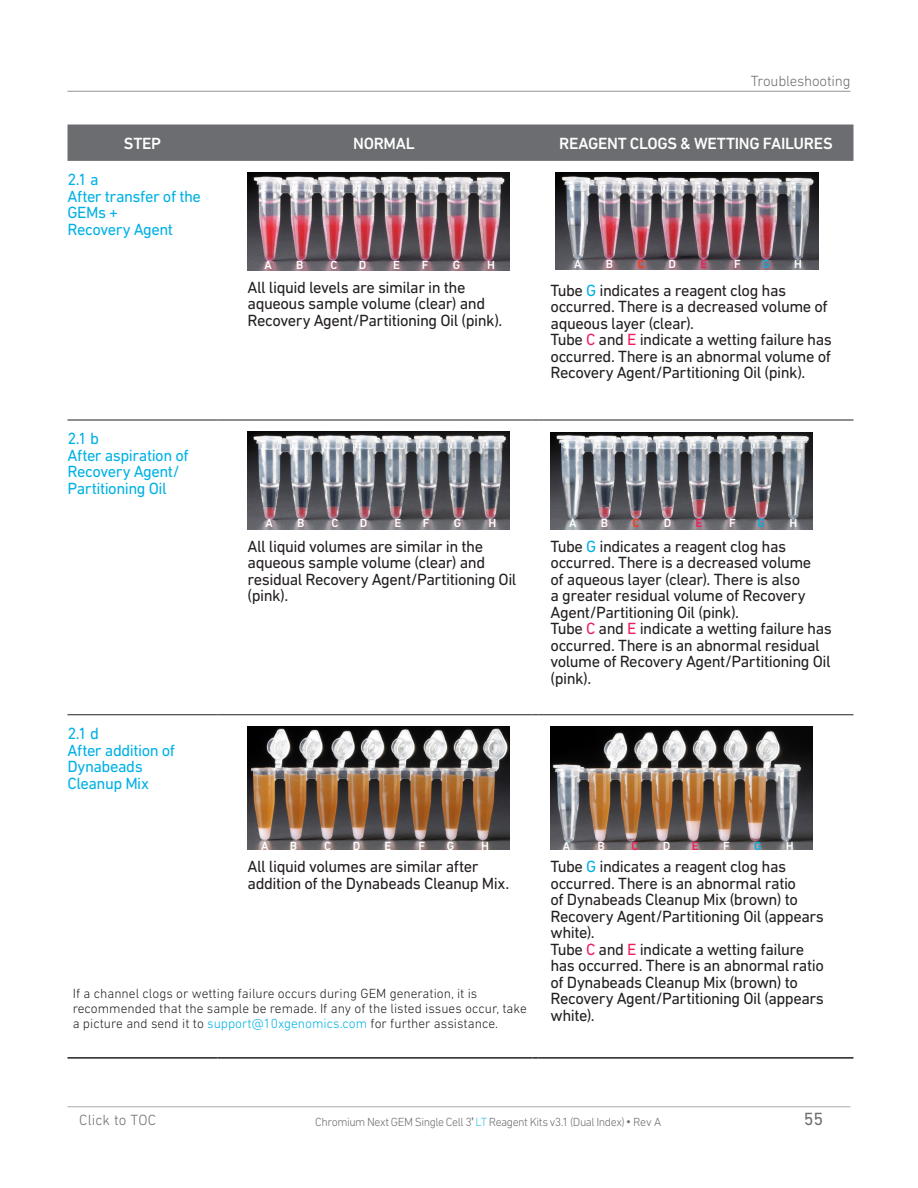
<style>
.page{position:relative;width:918px;height:1188px;background:#fff}
.page>*{position:absolute;margin:0;border:0;box-sizing:border-box;transform-origin:0 0}
.t1{font:18px "DIN Next LT Pro";color:#6c6d70}
.Table_1_Body{font:16.5px/16.5px "DIN Next LT Pro";letter-spacing:-.03em;color:#231f20}
.Table_1_Body-2{font:16.5px/16.5px "DIN Next LT Pro";letter-spacing:-.03em;color:#00b1e5}
.Table_1_Header{font:500 16.5px "DIN Next LT Pro";letter-spacing:-.02em;color:#fff}
.Eyebrow{font:300 15px "DIN Next LT Pro";letter-spacing:-.01em;color:#6c6d70}
.Eyebrow-2{font:300 15px "DIN Next LT Pro";letter-spacing:.01em;color:#6c6d70}
.Table_Paragraph{font:300 13.5px/15px "DIN Next LT Pro";color:#231f20}
.t2{font:300 12px "DIN Next LT Pro";letter-spacing:-.04em;color:#6c6d70}
.Sub_Section_Header{font:500 12px "DIN Next LT Pro";color:#fff}
.Sub_Section_Header-2{font:500 12px "DIN Next LT Pro";color:#ee1e5b}
.Sub_Section_Header-3{font:500 12px "DIN Next LT Pro";color:#00b1e5}
.Sub_Section_Header-4{font:500 12px "DIN Next LT Pro";color:#ff3418}
.s1{color:#00b1e5}
.s2{color:#ee1e5b}
.s3{font-family:"Arial";font-weight:400}
.s4{color:#33c4eb}
</style>
<div class="page">
<hr style="left:68px;top:1106px;width:782px;height:1px;background:#a8a9ad">
<div style="left:68px;top:124px;width:786px;height:37px;background:#6c6d70"></div>
<hr style="left:68px;top:420px;width:150px;height:1px;background:#231f20">
<hr style="left:68px;top:714px;width:150px;height:1px;background:#231f20">
<hr style="left:218px;top:420px;width:314px;height:1px;background:#231f20">
<hr style="left:538px;top:420px;width:316px;height:1px;background:#231f20">
<hr style="left:218px;top:714px;width:314px;height:1px;background:#231f20">
<hr style="left:538px;top:714px;width:316px;height:1px;background:#231f20">
<hr style="left:68px;top:1057px;width:150px;height:2px;background:#231f20">
<hr style="left:218px;top:1057px;width:314px;height:2px;background:#231f20">
<svg style="left:532px;top:1057px;width:6px;height:2px"></svg>
<hr style="left:538px;top:1057px;width:316px;height:2px;background:#231f20">
<img style="left:248px;top:173px;width:262px;height:97px">
<img style="left:248px;top:432px;width:262px;height:97px">
<img style="left:550px;top:432px;width:263px;height:97px">
<img style="left:248px;top:727px;width:262px;height:123px">
<img style="left:550px;top:727px;width:263px;height:123px">
<img style="left:556px;top:172px;width:262px;height:97px">
<hr style="left:68px;top:91px;width:782px;height:1px;background:#939598">
<p class="Eyebrow" style="left:751px;top:73px;width:101px">Troubleshooting</p>
<p class="Table_1_Header" style="left:124px;top:134px;width:39px">STEP</p>
<p class="Table_1_Header" style="left:353px;top:134px;width:63px">NORMAL</p>
<p class="Table_1_Header" style="left:559px;top:134px;width:275px">REAGENT CLOGS &amp; WETTING FAILURES</p>
<p class="Table_1_Body-2" style="left:68px;top:171px;width:33px">2.1 a</p>
<p class="Table_1_Body-2" style="left:68px;top:188px;width:135px">After transfer of the<br>GEMs +<br>Recovery Agent</p>
<p class="Table_1_Body-2" style="left:68px;top:430px;width:33px">2.1 b</p>
<p class="Table_1_Body-2" style="left:68px;top:447px;width:123px">After aspiration of<br>Recovery Agent/</p>
<p class="Table_1_Body-2" style="left:68px;top:480px;width:101px">Partitioning Oil</p>
<p class="Table_1_Body-2" style="left:68px;top:725px;width:33px">2.1 d</p>
<p class="Table_1_Body-2" style="left:68px;top:742px;width:109px">After addition of<br>Dynabeads<br>Cleanup Mix</p>
<p class="Sub_Section_Header" style="left:264px;top:258px;width:9px">A</p>
<p class="Sub_Section_Header" style="left:296px;top:258px;width:9px">B</p>
<p class="Sub_Section_Header" style="left:330px;top:258px;width:8px">C</p>
<p class="Sub_Section_Header" style="left:359px;top:258px;width:9px">D</p>
<p class="Sub_Section_Header" style="left:393px;top:258px;width:8px">E</p>
<p class="Sub_Section_Header" style="left:422px;top:258px;width:8px">F</p>
<p class="Sub_Section_Header" style="left:453px;top:258px;width:9px">G</p>
<p class="Sub_Section_Header" style="left:487px;top:258px;width:9px">H</p>
<p class="Sub_Section_Header" style="left:574px;top:257px;width:9px">A</p>
<p class="Sub_Section_Header" style="left:606px;top:257px;width:9px">B</p>
<p class="Sub_Section_Header-4" style="left:637px;top:257px;width:8px">C</p>
<p class="Sub_Section_Header" style="left:669px;top:257px;width:9px">D</p>
<p class="Sub_Section_Header-2" style="left:700px;top:257px;width:8px">E</p>
<p class="Sub_Section_Header" style="left:734px;top:257px;width:8px">F</p>
<p class="Sub_Section_Header-3" style="left:763px;top:257px;width:9px">G</p>
<p class="Sub_Section_Header" style="left:794px;top:257px;width:9px">H</p>
<p class="Table_1_Body" style="left:248px;top:279px;width:256px">All liquid levels are similar in the aqueous sample volume (clear) and<br>Recovery Agent/Partitioning Oil (pink).</p>
<p class="Table_1_Body" style="left:550px;top:281px;width:279px">Tube <span class="s1">G</span> indicates a reagent clog has occurred. There is a decreased volume of aqueous layer (clear).</p>
<p class="Table_1_Body" style="left:550px;top:331px;width:283px;text-align:justify">Tube <span class="s2">C</span> and <span class="s2">E</span> indicate a wetting failure has occurred. There is an abnormal volume of Recovery Agent/Partitioning Oil (pink).</p>
<p class="Sub_Section_Header" style="left:266px;top:516px;width:9px">A</p>
<p class="Sub_Section_Header" style="left:297px;top:516px;width:9px">B</p>
<p class="Sub_Section_Header" style="left:331px;top:516px;width:8px">C</p>
<p class="Sub_Section_Header" style="left:360px;top:516px;width:9px">D</p>
<p class="Sub_Section_Header" style="left:394px;top:516px;width:8px">E</p>
<p class="Sub_Section_Header" style="left:423px;top:516px;width:8px">F</p>
<p class="Sub_Section_Header" style="left:454px;top:516px;width:9px">G</p>
<p class="Sub_Section_Header" style="left:488px;top:516px;width:9px">H</p>
<p class="Sub_Section_Header" style="left:569px;top:516px;width:9px">A</p>
<p class="Sub_Section_Header" style="left:601px;top:516px;width:9px">B</p>
<p class="Sub_Section_Header-4" style="left:633px;top:516px;width:8px">C</p>
<p class="Sub_Section_Header" style="left:664px;top:516px;width:9px">D</p>
<p class="Sub_Section_Header-2" style="left:695px;top:516px;width:8px">E</p>
<p class="Sub_Section_Header" style="left:729px;top:516px;width:8px">F</p>
<p class="Sub_Section_Header-3" style="left:758px;top:516px;width:9px">G</p>
<p class="Sub_Section_Header" style="left:789px;top:516px;width:9px">H</p>
<p class="Table_1_Body" style="left:248px;top:538px;width:270px">All liquid volumes are similar in the aqueous sample volume (clear) and residual Recovery Agent/Partitioning Oil (pink).</p>
<p class="Table_1_Body" style="left:550px;top:538px;width:262px">Tube <span class="s1">G</span> indicates a reagent clog has occurred. There is a decreased volume of aqueous layer (clear). There is also a greater residual volume of Recovery Agent/Partitioning Oil (pink).</p>
<p class="Table_1_Body" style="left:550px;top:620px;width:283px">Tube <span class="s2">C</span> and <span class="s2">E</span> indicate a wetting failure has occurred. There is an abnormal residual volume of Recovery Agent/Partitioning Oil (pink).</p>
<p class="Sub_Section_Header" style="left:261px;top:839px;width:9px">A</p>
<p class="Sub_Section_Header" style="left:290px;top:839px;width:9px">B</p>
<p class="Sub_Section_Header" style="left:324px;top:839px;width:8px">C</p>
<p class="Sub_Section_Header" style="left:353px;top:839px;width:9px">D</p>
<p class="Sub_Section_Header" style="left:385px;top:839px;width:8px">E</p>
<p class="Sub_Section_Header" style="left:418px;top:839px;width:8px">F</p>
<p class="Sub_Section_Header" style="left:447px;top:839px;width:9px">G</p>
<p class="Sub_Section_Header" style="left:481px;top:839px;width:9px">H</p>
<p class="Sub_Section_Header" style="left:563px;top:839px;width:9px">A</p>
<p class="Sub_Section_Header" style="left:597px;top:839px;width:9px">B</p>
<p class="Sub_Section_Header-2" style="left:632px;top:839px;width:8px">C</p>
<p class="Sub_Section_Header" style="left:663px;top:839px;width:9px">D</p>
<p class="Sub_Section_Header-2" style="left:692px;top:839px;width:8px">E</p>
<p class="Sub_Section_Header" style="left:723px;top:839px;width:8px">F</p>
<p class="Sub_Section_Header-3" style="left:754px;top:839px;width:9px">G</p>
<p class="Sub_Section_Header" style="left:786px;top:839px;width:9px">H</p>
<p class="Table_1_Body" style="left:248px;top:858px;width:263px">All liquid volumes are similar after addition of the Dynabeads Cleanup Mix.</p>
<p class="Table_1_Body" style="left:550px;top:858px;width:275px">Tube <span class="s1">G</span> indicates a reagent clog has occurred. There is an abnormal ratio<br>of Dynabeads Cleanup Mix (brown) to<br>Recovery Agent/Partitioning Oil (appears white).</p>
<p class="Table_1_Body" style="left:550px;top:941px;width:275px">Tube <span class="s2">C</span> and <span class="s2">E</span> indicate a wetting failure has occurred. There is an abnormal ratio of Dynabeads Cleanup Mix (brown) to Recovery Agent/Partitioning Oil (appears white).</p>
<p class="Table_Paragraph" style="left:73px;top:986px;width:456px">If a channel clogs or wetting failure occurs during GEM generation, it is recommended that the sample be remade. If any of the listed issues occur, take a picture and send it to <span class="s1">support@10xgenomics.com</span> for further assistance.</p>
<p class="Eyebrow-2" style="left:79px;top:1111px;width:79px">Click to TOC</p>
<p class="t2" style="left:315px;top:1115px;width:347px">Chromium Next GEM Single Cell 3<span class="s3">ʹ</span> <span class="s4">LT</span> Reagent Kits v3.1 (Dual Index) <span class="s3">•</span> Rev A</p>
<p class="t1" style="left:804px;top:1108px;width:21px">55</p>
</div>
